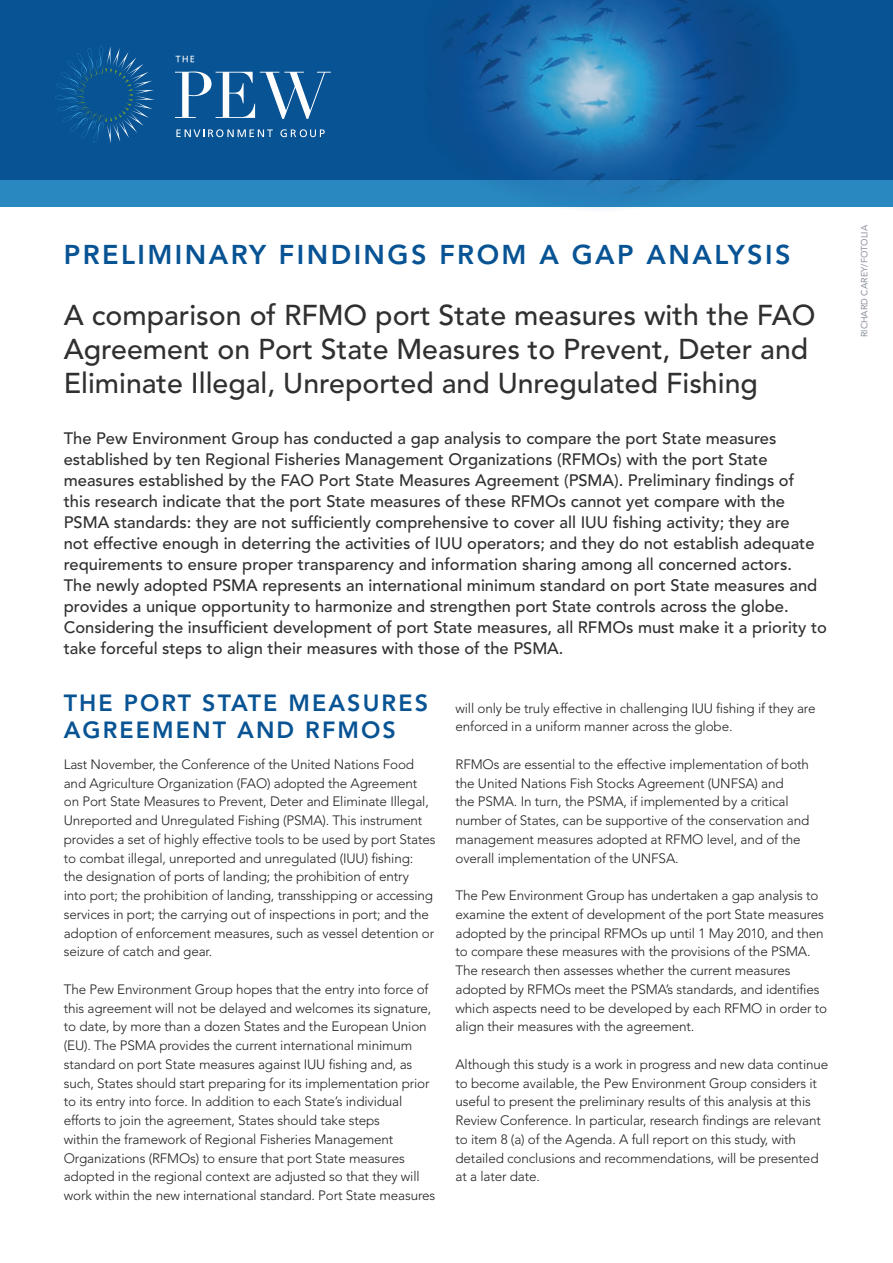
<style>
.page{position:relative;width:893px;height:1263px;background:#fff}
.page>*{position:absolute;margin:0;border:0;box-sizing:border-box;transform-origin:0 0}
.Main_head{font:500 28.5px/34.2px "Avenir";color:#312f30}
.Header_small_caps{font:800 27px "Avenir";letter-spacing:.09em;color:#075394}
.Header_small_caps-2{font:800 23.25px/27px "Avenir";letter-spacing:.09em;color:#075394}
.PSA_intro{font:500 16.5px/21px "Avenir";color:#312f30}
.Bodytext_Avenir{font:300 13.5px/18.8px "Avenir";letter-spacing:-.01em;color:#231f20}
.CREDIT{font:9px "Avenir";color:#8a8f9d}
</style>
<div class="page">
<div style="left:0;top:0;width:893px;height:206px;background:#075394"></div>
<div style="left:0;top:180px;width:893px;height:26px;background:#2988c0"></div>
<img style="left:423px;top:0;width:380px;height:209px">
<svg style="left:175px;top:72px;width:156px;height:47px"></svg>
<svg style="left:55px;top:46px;width:99px;height:97px"></svg>
<svg style="left:176px;top:129px;width:97px;height:8px"></svg>
<svg style="left:280px;top:129px;width:45px;height:8px"></svg>
<svg style="left:176px;top:56px;width:18px;height:6px"></svg>
<p class="Header_small_caps" style="left:64px;top:239px;width:728px">PRELIMINARY FINDINGS FROM A GAP ANALYSIS</p>
<p class="Main_head" style="left:64px;top:299px;width:753px">A comparison of RFMO port State measures with the FAO<br>Agreement on Port State Measures to Prevent, Deter and<br>Eliminate Illegal, Unreported and Unregulated Fishing</p>
<p class="PSA_intro" style="left:64px;top:428px;width:765px">The Pew Environment Group has conducted a gap analysis to compare the port State measures established by ten Regional Fisheries Management Organizations (RFMOs) with the port State measures established by the FAO Port State Measures Agreement (PSMA). Preliminary findings of<br>this research indicate that the port State measures of these RFMOs cannot yet compare with the PSMA standards: they are not sufficiently comprehensive to cover all IUU fishing activity; they are<br>not effective enough in deterring the activities of IUU operators; and they do not establish adequate requirements to ensure proper transparency and information sharing among all concerned actors.<br>The newly adopted PSMA represents an international minimum standard on port State measures and provides a unique opportunity to harmonize and strengthen port State controls across the globe.<br>Considering the insufficient development of port State measures, all RFMOs must make it a priority to take forceful steps to align their measures with those of the PSMA.</p>
<p class="Header_small_caps-2" style="left:64px;top:690px;width:366px">THE PORT STATE M EASURES<br>AGREEMENT AND RFMO</p>
<p class="Header_small_caps-2" style="left:383px;top:717px;width:15px">S</p>
<p class="Bodytext_Avenir" style="left:64px;top:755px;width:373px">Last November, the Conference of the United Nations Food and Agriculture Organization (FAO) adopted the Agreement on Port State Measures to Prevent, Deter and Eliminate Illegal, Unreported and Unregulated Fishing (PSMA). This instrument provides a set of highly effective tools to be used by port States to combat illegal, unreported and unregulated (IUU) fishing: the designation of ports of landing; the prohibition of entry<br>into port; the prohibition of landing, transshipping or accessing services in port; the carrying out of inspections in port; and the adoption of enforcement measures, such as vessel detention or seizure of catch and gear.</p>
<p class="Bodytext_Avenir" style="left:64px;top:980px;width:373px">The Pew Environment Group hopes that the entry into force of this agreement will not be delayed and welcomes its signature, to date, by more than a dozen States and the European Union (EU). The PSMA provides the current international minimum standard on port State measures against IUU fishing and, as such, States should start preparing for its implementation prior to its entry into force. In addition to each State’s individual efforts to join the agreement, States should take steps<br>within the framework of Regional Fisheries Management Organizations (RFMOs) to ensure that port State measures adopted in the regional context are adjusted so that they will work within the new international standard. Port State measures</p>
<p class="Bodytext_Avenir" style="left:455px;top:699px;width:362px">will only be truly effective in challenging IUU fishing if they are enforced in a uniform manner across the globe.</p>
<p class="Bodytext_Avenir" style="left:455px;top:755px;width:355px">RFMOs are essential to the effective implementation of both the United Nations Fish Stocks Agreement (UNFSA) and<br>the PSMA. In turn, the PSMA, if implemented by a critical number of States, can be supportive of the conservation and management measures adopted at RFMO level, and of the overall implementation of the UNFSA.</p>
<p class="Bodytext_Avenir" style="left:455px;top:886px;width:373px">The Pew Environment Group has undertaken a gap analysis to examine the extent of development of the port State measures adopted by the principal RFMOs up until 1 May 2010, and then to compare these measures with the provisions of the PSMA.<br>The research then assesses whether the current measures adopted by RFMOs meet the PSMA’s standards, and identifies which aspects need to be developed by each RFMO in order to align their measures with the agreement.</p>
<p class="Bodytext_Avenir" style="left:455px;top:1055px;width:374px">Although this study is a work in progress and new data continue to become available, the Pew Environment Group considers it useful to present the preliminary results of this analysis at this Review Conference. In particular, research findings are relevant to item 8 (a) of the Agenda. A full report on this study, with detailed conclusions and recommendations, will be presented at a later date.</p>
<p class="CREDIT" style="left:859px;top:337px;width:114px;rotate:-90deg">Richard Carey/Fotolia</p>
</div>
